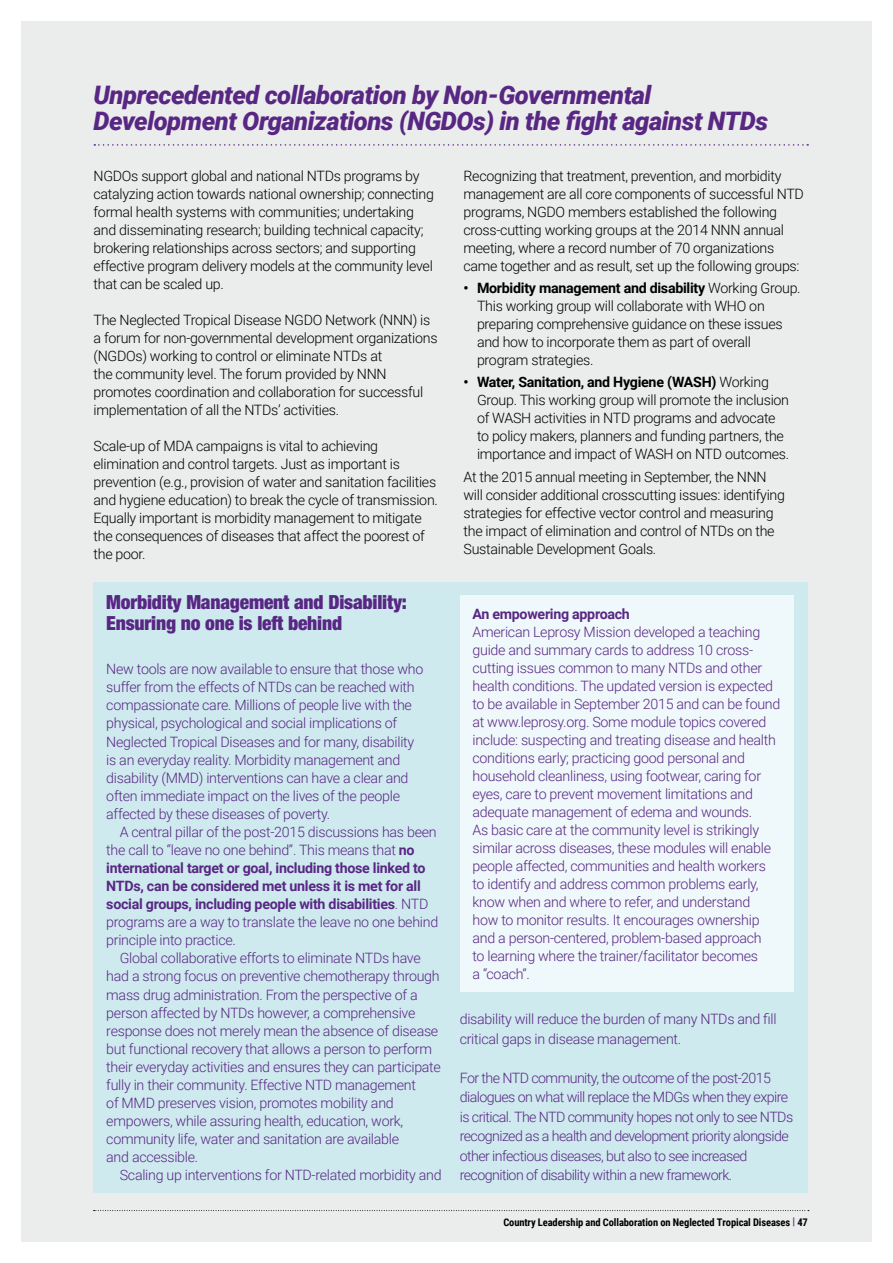
<style>
.page{position:relative;width:893px;height:1263px;background:#fff}
.page>*{position:absolute;margin:0;border:0;box-sizing:border-box;transform-origin:0 0}
.t1{font:italic 900 25.5px/25.5px "Roboto";letter-spacing:-.02em;color:#582783}
.t2{font:900 condensed 19.5px/20.2px "Helvetica Neue LT Pro";letter-spacing:-.01em;color:#582783}
.t3{font:300 14.25px/18px "Roboto";letter-spacing:-.02em;color:#582783}
.t4{font:300 14.25px/18px "Roboto";letter-spacing:-.02em;color:#000}
.t5{font:300 14.25px/19.5px "Roboto";letter-spacing:-.04em;color:#582783}
.t6{font:700 14.25px "Roboto";letter-spacing:-.02em;color:#582783}
.t7{font:700 10.5px "Roboto Condensed";letter-spacing:-.01em;color:#000}
.s1{font-weight:700}
.s2{color:#582783}
</style>
<div class="page">
<div style="left:21px;top:21px;width:851px;height:1221px;background:#ebecec"></div>
<svg style="left:94px;top:1210px;width:715px;height:1px"></svg>
<svg style="left:94px;top:144px;width:714px;height:2px"></svg>
<div style="left:94px;top:583px;width:714px;height:610px;background:#cfeaef"></div>
<div style="left:460px;top:595px;width:334px;height:396px;background:#eff8fa"></div>
<h1 class="t1" style="left:94px;top:81px;width:676px">Unprecedented collaboration by Non-Governmental<br>Development Organizations (NGDOs) in the fight against NTDs</h1>
<p class="t4" style="left:94px;top:166px;width:342px">NGDOs support global and national NTDs programs by catalyzing action towards national ownership; connecting formal health systems with communities; undertaking and disseminating research; building technical capacity; brokering relationships across sectors; and supporting effective program delivery models at the community level that can be scaled up.</p>
<p class="t4" style="left:94px;top:310px;width:346px">The Neglected Tropical Disease NGDO Network (NNN) is a forum for non-governmental development organizations (NGDOs) working to control or eliminate NTDs at<br>the community level. The forum provided by NNN promotes coordination and collaboration for successful implementation of all the NTDs’ activities.</p>
<p class="t4" style="left:94px;top:436px;width:346px">Scale-up of MDA campaigns is vital to achieving elimination and control targets. Just as important is prevention (e.g., provision of water and sanitation facilities and hygiene education) to break the cycle of transmission.<br>Equally important is morbidity management to mitigate the consequences of diseases that affect the poorest of the poor.</p>
<h2 class="t2" style="left:106px;top:592px;width:302px">Morbidity Management and Disability:<br>Ensuring no one is left behind</h2>
<p class="t3" style="left:106px;top:660px;width:319px">New tools are now available to ensure that those who suffer from the effects of NTDs can be reached with compassionate care. Millions of people live with the physical, psychological and social implications of Neglected Tropical Diseases and for many, disability is an everyday reality. Morbidity management and disability (MMD) interventions can have a clear and often immediate impact on the lives of the people affected by these diseases of poverty.</p>
<p class="t3" style="left:106px;top:822px;width:333px;text-indent:13px">A central pillar of the post-2015 discussions has been the call to “leave no one behind”. This means that <span class="s1">no international target or goal, including those linked to NTDs, can be considered met unless it is met for all social groups, including people with disabilities</span>. NTD programs are a way to translate the leave no one behind principle into practice.</p>
<p class="t3" style="left:106px;top:949px;width:336px;text-indent:13px">Global collaborative efforts to eliminate NTDs have had a strong focus on preventive chemotherapy through mass drug administration. From the perspective of a person affected by NTDs however, a comprehensive response does not merely mean the absence of disease but functional recovery that allows a person to perform their everyday activities and ensures they can participate fully in their community. Effective NTD management<br>of MMD preserves vision, promotes mobility and empowers, while assuring health, education, work, community life, water and sanitation are available<br>and accessible.</p>
<p class="t3" style="left:120px;top:1165px;width:323px">Scaling up interventions for NTD-related morbidity and</p>
<p class="t4" style="left:463px;top:166px;width:342px">Recognizing that treatment, prevention, and morbidity management are all core components of successful NTD programs, NGDO members established the following cross-cutting working groups at the 2014 NNN annual meeting, where a record number of 70 organizations came together and as result, set up the following groups:</p>
<p class="t4" style="left:477px;top:278px;width:325px;text-indent:-13px"><span class="s1">• Morbidity management and disability</span> Working Group.<br>This working group will collaborate with WHO on preparing comprehensive guidance on these issues and how to incorporate them as part of overall program strategies.</p>
<p class="t4" style="left:477px;top:373px;width:314px;text-indent:-13px"><span class="s1">• Water, Sanitation, and Hygiene (WASH)</span> Working Group. This working group will promote the inclusion of WASH activities in NTD programs and advocate to policy makers, planners and funding partners, the importance and impact of WASH on NTD outcomes.</p>
<p class="t4" style="left:463px;top:467px;width:323px">At the 2015 annual meeting in September, the NNN will consider additional crosscutting issues: identifying strategies for effective vector control and measuring the impact of elimination and control of NTDs on the Sustainable Development Goals.</p>
<p class="t6" style="left:472px;top:604px;width:159px">An empowering approach</p>
<p class="t3" style="left:472px;top:622px;width:309px">American Leprosy Mission developed a teaching guide and summary cards to address 10 cross&shy;cutting issues common to many NTDs and other health conditions. The updated version is expected to be available in September 2015 and can be found at www.leprosy.org. Some module topics covered include: suspecting and treating disease and health conditions early; practicing good personal and household cleanliness, using footwear, caring for eyes, care to prevent movement limitations and adequate management of edema and wounds.<br>As basic care at the community level is strikingly similar across diseases, these modules will enable people affected, communities and health workers to identify and address common problems early, know when and where to refer, and understand<br>how to monitor results. It encourages ownership and a person-centered, problem-based approach<br>to learning where the trainer/facilitator becomes<br>a “coach”.</p>
<p class="t3" style="left:460px;top:1009px;width:318px;line-height:19.5px">disability will reduce the burden of many NTDs and fill critical gaps in disease management.</p>
<p class="t5" style="left:460px;top:1067px;width:335px">For the NTD community, the outcome of the post-2015 dialogues on what will replace the MDGs when they expire is critical. The NTD community hopes not only to see NTDs recognized as a health and development priority alongside other infectious diseases, but also to see increased recognition of disability within a new framework.</p>
<p class="t7" style="left:503px;top:1214px;width:306px">Country Leadership and Collaboration on Neglected Tropical Diseases <span class="s2">|</span> 47</p>
</div>
